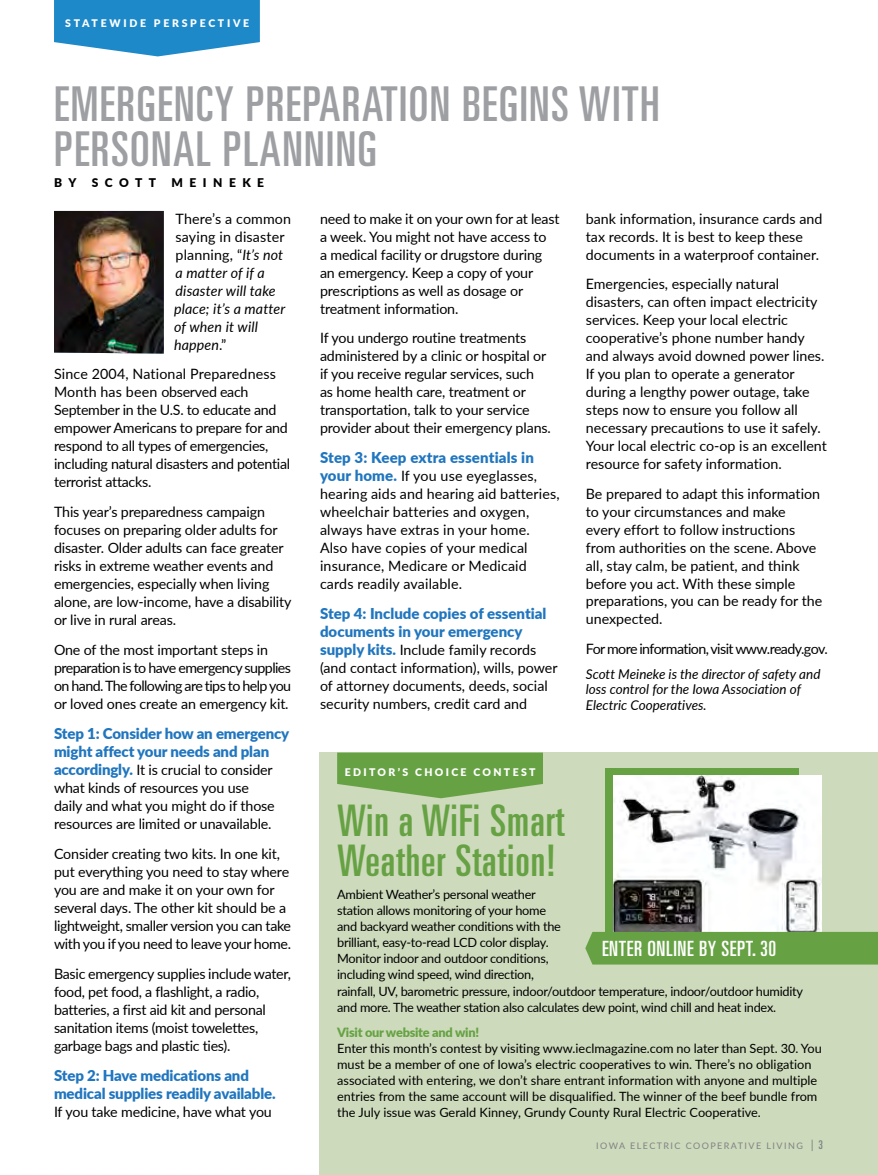
<style>
.page{position:relative;width:878px;height:1175px;background:#fff}
.page>*{position:absolute;margin:0;border:0;box-sizing:border-box;transform-origin:0 0}
.t1{font:ultra-condensed 48px/45px "Univers";letter-spacing:.03em;color:#9d9fa2}
.t2{font:ultra-condensed 43.5px/40.5px "Univers";letter-spacing:.02em;color:#66a244}
.t3{font:ultra-condensed 21px "Univers";letter-spacing:.03em;color:#fff}
.t4{font:900 15px/18px "Lato";letter-spacing:-.01em;color:#2076bf}
.t5{font:900 15px "Lato";letter-spacing:.01em;color:#2076bf}
.t6{font:14.25px/18px "Lato";letter-spacing:-.01em;color:#000}
.t7{font:14.25px/18px "Lato";letter-spacing:.01em;color:#000}
.t8{font:14.25px/18px "Lato";letter-spacing:-.04em;color:#000}
.t9{font:italic 14.25px/18px "Lato";letter-spacing:.01em;color:#000}
.t10{font:italic 13.5px/15.5px "Lato";color:#000}
.t11{font:12.75px/16px "Lato";color:#000}
.t12{font:12.75px/16px "Lato";letter-spacing:-.02em;color:#000}
.t13{font:900 12.75px "Lato";letter-spacing:-.02em;color:#66a244}
.t14{font:900 12px "Lato";letter-spacing:.54em;color:#000}
.t15{font:900 10.5px "Lato";letter-spacing:.22em;color:#fff}
.t16{font:900 10.5px "Lato";letter-spacing:.26em;color:#fff}
.t17{font:9px "Lato";letter-spacing:.16em;color:#808285}
.s1{font-style:normal}
.s2{font-weight:900;font-size:15px;color:#2076bf}
.s3{font-size:12px}
.s4{font-family:"Univers";font-stretch:ultra-condensed;font-size:12px}
</style>
<div class="page">
<div style="left:320px;top:752px;width:558px;height:422px;background:#cddabb"></div>
<svg style="left:54px;top:0;width:206px;height:56px;background:#3997cf"></svg>
<svg style="left:337px;top:752px;width:206px;height:46px;background:#76ab57"></svg>
<div style="left:605px;top:768px;width:193px;height:177px;background:#66a244"></div>
<img style="left:613px;top:775px;width:208px;height:157px">
<div style="left:585px;top:932px;width:293px;height:32px;background:#66a244"></div>
<img style="left:54px;top:211px;width:110px;height:142px">
<p class="t16" style="left:65px;top:15px;width:186px">STATEWIDE PERSPECTIVE</p>
<h1 class="t1" style="left:54px;top:81px;width:607px">EMERGENCY PREPARATION BEGINS WITH<br>PERSONAL PLANNING</h1>
<p class="t14" style="left:54px;top:174px;width:24px">B Y</p>
<p class="t14" style="left:92px;top:174px;width:66px">SCOTT</p>
<p class="t14" style="left:172px;top:174px;width:94px">MEINEKE</p>
<p class="t9" style="left:174px;top:209px;width:118px"><span class="s1">There’s a common saying in disaster planning, “</span>It’s not a matter of if a disaster will take place; it’s a matter of when it will happen<span class="s1">.”</span></p>
<p class="t6" style="left:54px;top:365px;width:238px">Since 2004, National Preparedness Month has been observed each September in the U.S. to educate and empower Americans to prepare for and respond to all types of emergencies, including natural disasters and potential terrorist attacks.</p>
<p class="t6" style="left:54px;top:502px;width:239px">This year’s preparedness campaign focuses on preparing older adults for disaster. Older adults can face greater risks in extreme weather events and emergencies, especially when living alone, are low-income, have a disability or live in rural areas.</p>
<p class="t8" style="left:54px;top:640px;width:238px">One of the most important steps in preparation is to have emergency supplies on hand. The following are tips to help you or loved ones create an emergency kit.</p>
<p class="t4" style="left:54px;top:724px;width:237px">Step 1: Consider how an emergency might affect your needs and plan</p>
<p class="t6" style="left:54px;top:760px;width:222px"><span class="s2">accordingly.</span> It is crucial to consider what kinds of resources you use daily and what you might do if those resources are limited or unavailable.</p>
<p class="t6" style="left:54px;top:844px;width:238px">Consider creating two kits. In one kit, put everything you need to stay where you are and make it on your own for several days. The other kit should be a lightweight, smaller version you can take with you if you need to leave your home.</p>
<p class="t6" style="left:54px;top:964px;width:238px">Basic emergency supplies include water, food, pet food, a flashlight, a radio, batteries, a first aid kit and personal sanitation items (moist towelettes, garbage bags and plastic ties).</p>
<p class="t4" style="left:54px;top:1065px;width:223px">Step 2: Have medications and medical supplies readily available.</p>
<p class="t6" style="left:54px;top:1102px;width:219px">If you take medicine, have what you</p>
<p class="t6" style="left:320px;top:209px;width:241px">need to make it on your own for at least a week. You might not have access to<br>a medical facility or drugstore during an emergency. Keep a copy of your prescriptions as well as dosage or treatment information.</p>
<p class="t6" style="left:320px;top:329px;width:232px">If you undergo routine treatments administered by a clinic or hospital or if you receive regular services, such<br>as home health care, treatment or transportation, talk to your service provider about their emergency plans.</p>
<p class="t5" style="left:320px;top:446px;width:215px">Step 3: Keep extra essentials in</p>
<p class="t7" style="left:320px;top:466px;width:241px"><span class="s2">your home.</span> If you use eyeglasses, hearing aids and hearing aid batteries, wheelchair batteries and oxygen, always have extras in your home.<br>Also have copies of your medical insurance, Medicare or Medicaid cards readily available.</p>
<p class="t4" style="left:320px;top:604px;width:228px">Step 4: Include copies of essential documents in your emergency</p>
<p class="t6" style="left:320px;top:640px;width:239px"><span class="s2">supply kits.</span> Include family records (and contact information), wills, power of attorney documents, deeds, social security numbers, credit card and</p>
<p class="t15" style="left:345px;top:764px;width:192px">EDITOR’S CHOICE CONTEST</p>
<p class="t6" style="left:586px;top:209px;width:238px">bank information, insurance cards and tax records. It is best to keep these documents in a waterproof container.</p>
<p class="t6" style="left:586px;top:275px;width:242px">Emergencies, especially natural disasters, can often impact electricity services. Keep your local electric cooperative’s phone number handy and always avoid downed power lines.<br>If you plan to operate a generator during a lengthy power outage, take steps now to ensure you follow all necessary precautions to use it safely.<br>Your local electric co-op is an excellent resource for safety information.</p>
<p class="t6" style="left:586px;top:484px;width:238px">Be prepared to adapt this information to your circumstances and make every effort to follow instructions from authorities on the scene. Above all, stay calm, be patient, and think before you act. With these simple preparations, you can be ready for the unexpected.</p>
<p class="t8" style="left:586px;top:639px;width:243px">For more information, visit www.ready.gov.</p>
<p class="t10" style="left:586px;top:665px;width:236px">Scott Meineke is the director of safety and loss control for the Iowa Association of<br>Electric Cooperatives.</p>
<h2 class="t2" style="left:337px;top:800px;width:229px">Win a WiFi Smart<br>Weather Station!</h2>
<p class="t12" style="left:337px;top:886px;width:467px">Ambient Weather’s personal weather<br>station allows monitoring of your home<br>and backyard weather conditions with the<br>brilliant, easy-to-read LCD color display.<br>Monitor indoor and outdoor conditions,<br>including wind speed, wind direction,<br>rainfall, UV, barometric pressure, indoor/outdoor temperature, indoor/outdoor humidity and more. The weather station also calculates dew point, wind chill and heat index.</p>
<p class="t13" style="left:337px;top:1022px;width:143px">Visit our website and win!</p>
<p class="t11" style="left:337px;top:1039px;width:486px">Enter this month’s contest by visiting www.ieclmagazine.com no later than Sept. 30. You must be a member of one of Iowa’s electric cooperatives to win. There’s no obligation associated with entering, we don’t share entrant information with anyone and multiple entries from the same account will be disqualified. The winner of the beef bundle from the July issue was Gerald Kinney, Grundy County Rural Electric Cooperative.</p>
<p class="t17" style="left:596px;top:1139px;width:228px">IOWA ELECTRIC COOPERATIVE LIVING <span class="s3">|</span> <span class="s4">3</span></p>
<h3 class="t3" style="left:602px;top:936px;width:176px">ENTER ONLINE BY SEPT. 30</h3>
</div>
